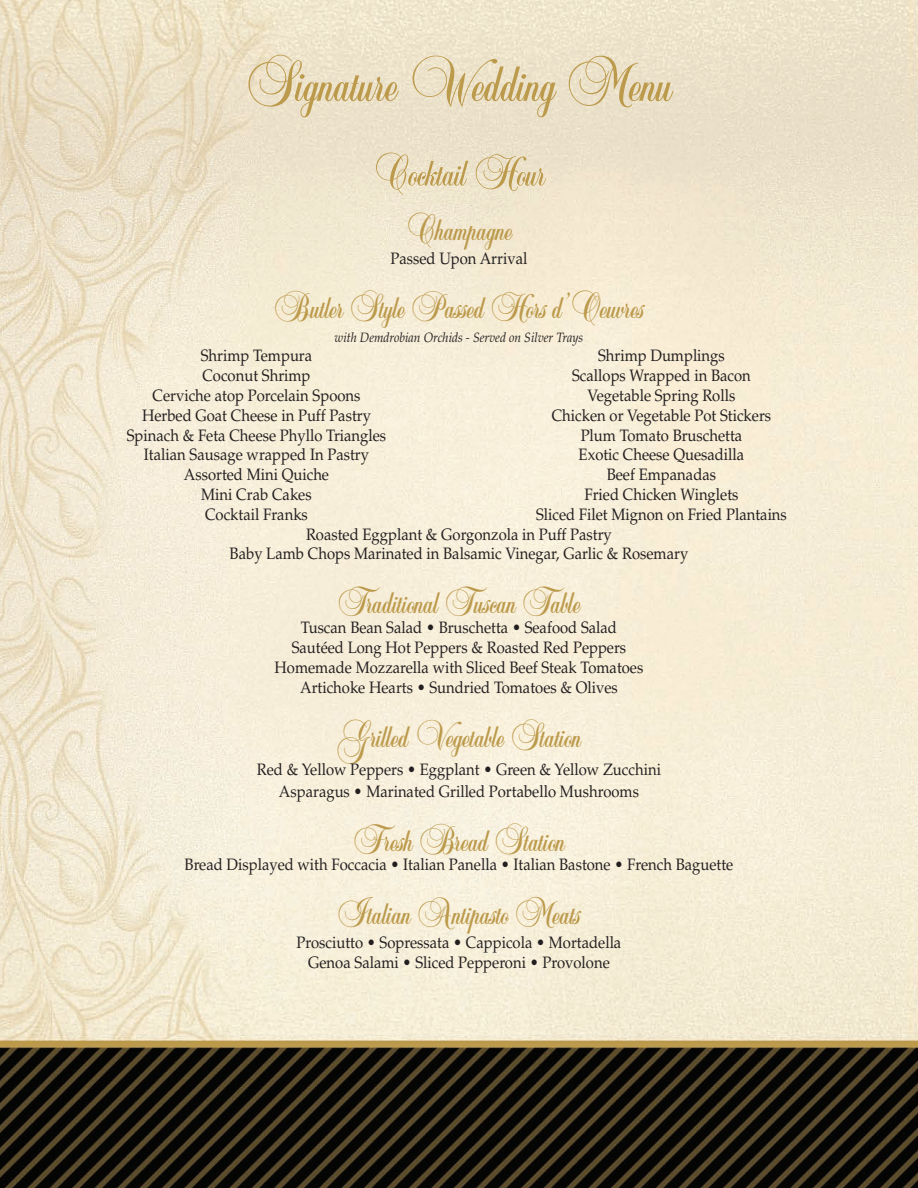
<style>
.page{position:relative;width:918px;height:1188px;background:#fff}
.page>*{position:absolute;margin:0;border:0;box-sizing:border-box;transform-origin:0 0}
.t1{font:75px "Balmoral Plain";color:#bc9a4c}
.t2{font:54px "Balmoral Plain";color:#bc9a4c}
.t3{font:45px "Balmoral Plain";color:#bc9a4c}
.t4{font:16.5px/19.8px "Palatino";color:#231f20;text-align:center;scale:.9 1}
.t5{font:italic 13.5px "Palatino";color:#231f20;scale:.9 1}
</style>
<div class="page">
<img style="left:0;top:0;width:918px;height:1188px">
<h1 class="t1" style="left:245px;top:31px;width:429px">Signature Wedding Menu</h1>
<h2 class="t2" style="left:373px;top:135px;width:174px">Cocktail Hour</h2>
<h3 class="t3" style="left:405px;top:198px;width:109px">Champagne</h3>
<p class="t4" style="left:390px;top:248px;width:154px">Passed Upon Arrival</p>
<h3 class="t3" style="left:274px;top:276px;width:372px">Butler Style Passed Hors d’Oeuvres</h3>
<p class="t5" style="left:335px;top:329px;width:278px">with Demdrobian Orchids - Served on Silver Trays</p>
<p class="t4" style="left:201px;top:346px;width:125px">Shrimp Tempura</p>
<p class="t4" style="left:598px;top:346px;width:142px">Shrimp Dumplings</p>
<p class="t4" style="left:202px;top:366px;width:122px">Coconut Shrimp</p>
<p class="t4" style="left:572px;top:366px;width:200px">Scallops Wrapped in Bacon</p>
<p class="t4" style="left:153px;top:386px;width:233px">Cerviche atop Porcelain Spoons</p>
<p class="t4" style="left:588px;top:386px;width:166px">Vegetable Spring Rolls</p>
<p class="t4" style="left:142px;top:406px;width:256px">Herbed Goat Cheese in Puff Pastry</p>
<p class="t4" style="left:552px;top:406px;width:245px">Chicken or Vegetable Pot Stickers</p>
<p class="t4" style="left:127px;top:425px;width:290px">Spinach &amp; Feta Cheese Phyllo Triangles</p>
<p class="t4" style="left:581px;top:425px;width:181px">Plum Tomato Bruschetta</p>
<p class="t4" style="left:144px;top:445px;width:252px">Italian Sausage wrapped In Pastry</p>
<p class="t4" style="left:579px;top:445px;width:186px">Exotic Cheese Quesadilla</p>
<p class="t4" style="left:184px;top:465px;width:163px">Assorted Mini Quiche</p>
<p class="t4" style="left:607px;top:465px;width:123px">Beef Empanadas</p>
<p class="t4" style="left:201px;top:485px;width:124px">Mini Crab Cakes</p>
<p class="t4" style="left:585px;top:485px;width:173px">Fried Chicken Winglets</p>
<p class="t4" style="left:205px;top:505px;width:116px">Cocktail Franks</p>
<p class="t4" style="left:536px;top:505px;width:280px">Sliced Filet Mignon on Fried Plantains</p>
<p class="t4" style="left:306px;top:524px;width:341px">Roasted Eggplant &amp; Gorgonzola in Puff Pastry</p>
<p class="t4" style="left:230px;top:544px;width:511px">Baby Lamb Chops Marinated in Balsamic Vinegar, Garlic &amp; Rosemary</p>
<h3 class="t3" style="left:337px;top:571px;width:245px">Traditional Tuscan Table</h3>
<p class="t4" style="left:275px;top:618px;width:411px">Tuscan Bean Salad • Bruschetta • Seafood Salad Sautéed Long Hot Peppers &amp; Roasted Red Peppers Homemade Mozzarella with Sliced Beef Steak Tomatoes Artichoke Hearts • Sundried Tomatoes &amp; Olives</p>
<h3 class="t3" style="left:337px;top:705px;width:246px">Grilled Vegetable Station</h3>
<p class="t4" style="left:257px;top:759px;width:450px;line-height:21.6px">Red &amp; Yellow Peppers • Eggplant • Green &amp; Yellow Zucchini<br>Asparagus • Marinated Grilled Portabello Mushrooms</p>
<h3 class="t3" style="left:353px;top:809px;width:214px">Fresh Bread Station</h3>
<p class="t4" style="left:185px;top:855px;width:611px">Bread Displayed with Foccacia • Italian Panella • Italian Bastone • French Baguette</p>
<h3 class="t3" style="left:337px;top:883px;width:245px">Italian Antipasto Meats</h3>
<p class="t4" style="left:297px;top:933px;width:362px">Prosciutto • Sopressata • Cappicola • Mortadella<br>Genoa Salami • Sliced Pepperoni • Provolone</p>
</div>
